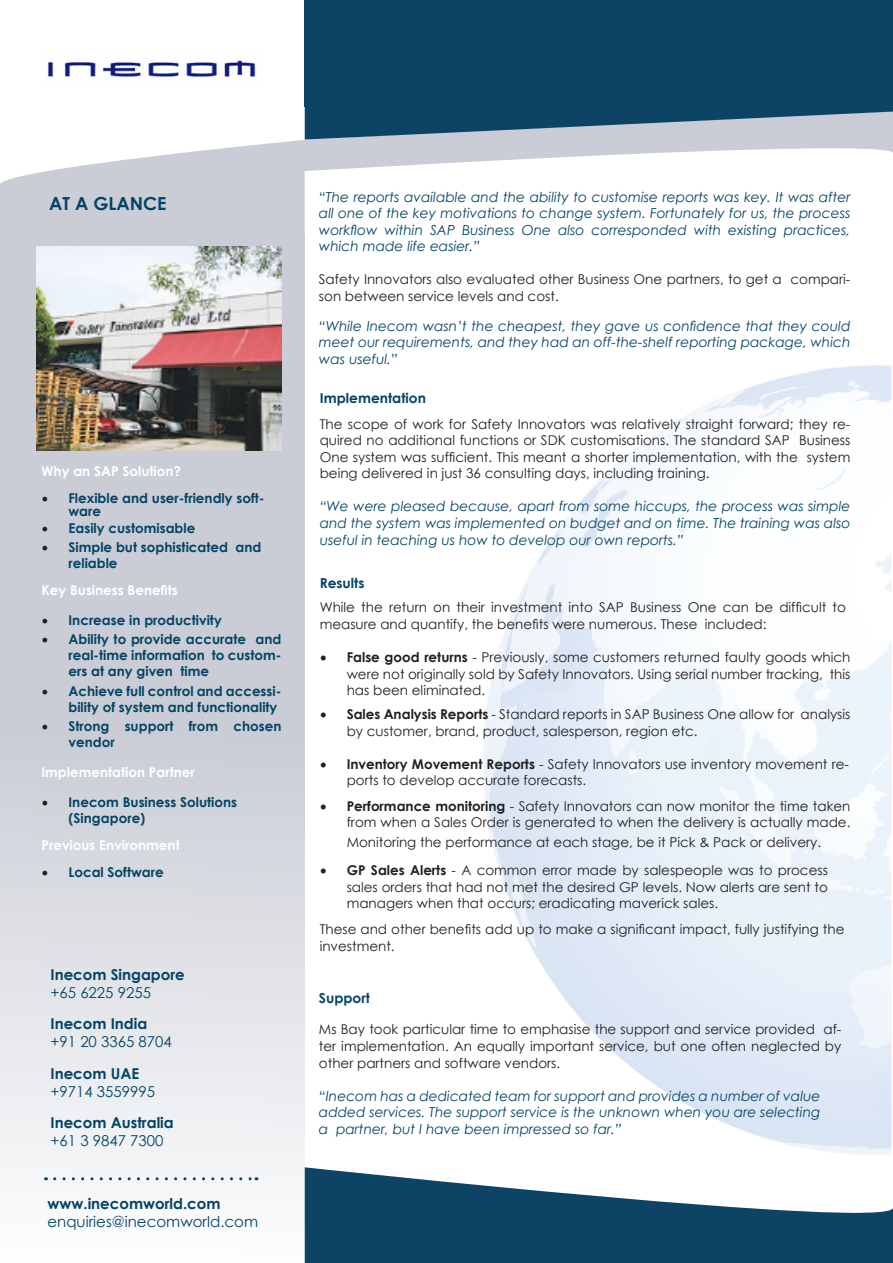
<style>
.page{position:relative;width:893px;height:1263px;background:#fff}
.page>*{position:absolute;margin:0;border:0;box-sizing:border-box;transform-origin:0 0}
.t1{font:700 18px "Century Gothic";color:#034365}
.Paragraph_Style19{font:700 15px "Century Gothic";color:#034466}
.Paragraph_Style1{font:15px "Century Gothic";color:#034466}
.Paragraph_Style20{font:15px "Century Gothic";color:#034466}
.Paragraph_Style1-2{font:italic 13.8px/16.5px "Century Gothic";color:#034466;text-align:justify}
.Paragraph_Style27{font:italic 13.8px/16.5px "Century Gothic";color:#034466;text-align:justify}
.Paragraph_Style32{font:italic 13.8px/16.5px "Century Gothic";color:#034466;text-align:justify}
.Paragraph_Style1-3{font:700 13.8px "Century Gothic";color:#034466}
.Paragraph_Style10{font:13.5px/16.5px "Century Gothic";color:#231f20;text-align:justify}
.t2{font:700 13.5px/16.2px "Century Gothic";color:#034466}
.Paragraph_Style28{font:13.5px/16.5px "Century Gothic";color:#231f20}
.Paragraph_Style26{font:13.5px/16.5px "Century Gothic";color:#231f20}
.Paragraph_Style31{font:13.5px/16.5px "Century Gothic";color:#231f20}
.Paragraph_Style2{font:700 13.5px "Century Gothic";color:#fff}
.s1{font-family:"Minion Pro";font-weight:400;font-size:18px;color:#231f20}
.s2{font-family:"Minion Pro";font-weight:700;font-size:18px}
.s3{font-weight:700}
</style>
<div class="page">
<div style="left:305px;top:0;width:588px;height:106px;background:#0d4365"></div>
<svg style="left:0;top:106px;width:893px;height:130px"></svg>
<svg style="left:305px;top:106px;width:588px;height:34px;background:#5d7d94"></svg>
<div style="left:0;top:236px;width:305px;height:1027px;background:linear-gradient(to bottom,#bec1cc,#f1f2f4)"></div>
<svg style="left:305px;top:1167px;width:588px;height:96px;fill:#0d4365"></svg>
<img style="left:468px;top:365px;width:425px;height:804px">
<img style="left:47px;top:60px;width:209px;height:17px">
<svg style="left:55px;top:1177px;width:202px;height:3px"></svg>
<img style="left:36px;top:246px;width:245px;height:205px">
<p class="t1" style="left:49px;top:190px;width:119px">AT A GLANCE</p>
<p class="Paragraph_Style1-2" style="left:319px;top:188px;width:533px">“The reports available and the ability to customise reports was key. It was after all one of the key motivations to change system. Fortunately for us, the process workflow within SAP Business One also corresponded with existing practices, which made life easier.”</p>
<p class="Paragraph_Style26" style="left:319px;top:271px;width:533px">Safety Innovators also evaluated other Business One partners, to get a compari&shy;son between service levels and cost.</p>
<p class="Paragraph_Style1-2" style="left:319px;top:317px;width:533px">“While Inecom wasn’t the cheapest, they gave us confidence that they could meet our requirements, and they had an off-the-shelf reporting package, which was useful.”</p>
<p class="Paragraph_Style2" style="left:41px;top:460px;width:141px">Why an SAP Solution?</p>
<p class="t2" style="left:68px;top:490px;width:198px;line-height:13.5px;text-indent:-27px"><span class="s1">•</span> Flexible and user-friendly soft&shy;ware</p>
<p class="t2" style="left:41px;top:519px;width:155px"><span class="s1">•</span> Easily customisable</p>
<p class="t2" style="left:68px;top:538px;width:195px;text-indent:-27px"><span class="s1">•</span> Simple but sophisticated and reliable</p>
<p class="Paragraph_Style2" style="left:41px;top:580px;width:138px">Key Business Benefits</p>
<p class="t2" style="left:41px;top:611px;width:182px"><span class="s1">•</span> Increase in productivity</p>
<p class="t2" style="left:68px;top:630px;width:214px;text-align:justify;text-indent:-27px"><span class="s1">•</span> Ability to provide accurate and real-time information to custom&shy;ers at any given time</p>
<p class="t2" style="left:41px;top:682px;width:241px;text-align:right"><span class="s1">•</span> Achieve full control and accessi&shy;bility of system and functionality</p>
<p class="t2" style="left:68px;top:717px;width:214px;text-indent:-27px"><span class="s1">•</span> Strong support from chosen vendor</p>
<p class="Paragraph_Style2" style="left:41px;top:762px;width:155px">Implementation Partner</p>
<p class="t2" style="left:68px;top:793px;width:170px;text-indent:-27px"><span class="s1">•</span> Inecom Business Solutions (Singapore)</p>
<p class="Paragraph_Style2" style="left:41px;top:835px;width:140px">Previous Environment</p>
<p class="t2" style="left:41px;top:863px;width:124px"><span class="s1">•</span> Local Software</p>
<p class="Paragraph_Style19" style="left:50px;top:963px;width:136px">Inecom Singapore</p>
<p class="Paragraph_Style20" style="left:50px;top:982px;width:102px">+65 6225 9255</p>
<p class="Paragraph_Style19" style="left:50px;top:1012px;width:98px">Inecom India</p>
<p class="Paragraph_Style20" style="left:50px;top:1031px;width:123px">+91 20 3365 8704</p>
<p class="Paragraph_Style19" style="left:50px;top:1062px;width:90px">Inecom UAE</p>
<p class="Paragraph_Style20" style="left:50px;top:1081px;width:106px">+9714 3559995</p>
<p class="Paragraph_Style19" style="left:50px;top:1111px;width:125px">Inecom Australia</p>
<p class="Paragraph_Style1" style="left:50px;top:1130px;width:114px">+61 3 9847 7300</p>
<p class="Paragraph_Style19" style="left:47px;top:1192px;width:175px">www.inecomworld.com</p>
<p class="Paragraph_Style1" style="left:47px;top:1211px;width:212px">enquiries@inecomworld.com</p>
<p class="Paragraph_Style1-3" style="left:320px;top:387px;width:107px">Implementation</p>
<p class="Paragraph_Style10" style="left:320px;top:415px;width:532px">The scope of work for Safety Innovators was relatively straight forward; they re&shy;quired no additional functions or SDK customisations. The standard SAP Business One system was sufficient. This meant a shorter implementation, with the system being delivered in just 36 consulting days, including training.</p>
<p class="Paragraph_Style27" style="left:320px;top:498px;width:532px">“We were pleased because, apart from some hiccups, the process was simple and the system was implemented on budget and on time. The training was also useful in teaching us how to develop our own reports.”</p>
<p class="Paragraph_Style1-3" style="left:320px;top:573px;width:46px">Results</p>
<p class="Paragraph_Style28" style="left:320px;top:599px;width:528px">While the return on their investment into SAP Business One can be difficult to measure and quantify, the benefits were numerous. These included:</p>
<p class="Paragraph_Style10" style="left:347px;top:649px;width:505px;text-indent:-27px"><span class="s2">•</span> <span class="s3">False good returns</span> - Previously, some customers returned faulty goods which were not originally sold by Safety Innovators. Using serial number tracking, this has been eliminated.</p>
<p class="Paragraph_Style10" style="left:347px;top:706px;width:505px;text-indent:-27px"><span class="s2">•</span> <span class="s3">Sales Analysis Reports</span> - Standard reports in SAP Business One allow for analysis by customer, brand, product, salesperson, region etc.</p>
<p class="Paragraph_Style10" style="left:347px;top:755px;width:504px;text-indent:-27px"><span class="s2">•</span> <span class="s3">Inventory Movement Reports</span> - Safety Innovators use inventory movement re&shy;ports to develop accurate forecasts.</p>
<p class="Paragraph_Style10" style="left:320px;top:797px;width:532px;text-align:right"><span class="s2">•</span> <span class="s3">Performance monitoring</span> - Safety Innovators can now monitor the time taken from when a Sales Order is generated to when the delivery is actually made.</p>
<p class="Paragraph_Style10" style="left:347px;top:833px;width:476px">Monitoring the performance at each stage, be it Pick &amp; Pack or delivery.</p>
<p class="Paragraph_Style10" style="left:347px;top:862px;width:483px;text-indent:-27px"><span class="s2">•</span> <span class="s3">GP Sales Alerts</span> - A common error made by salespeople was to process sales orders that had not met the desired GP levels. Now alerts are sent to managers when that occurs; eradicating maverick sales.</p>
<p class="Paragraph_Style31" style="left:320px;top:921px;width:526px">These and other benefits add up to make a significant impact, fully justifying the investment.</p>
<p class="Paragraph_Style1-3" style="left:319px;top:988px;width:53px">Support</p>
<p class="Paragraph_Style10" style="left:319px;top:1021px;width:524px">Ms Bay took particular time to emphasise the support and service provided af&shy;ter implementation. An equally important service, but one often neglected by other partners and software vendors.</p>
<p class="Paragraph_Style32" style="left:319px;top:1087px;width:503px">“Inecom has a dedicated team for support and provides a number of value added services. The support service is the unknown when you are selecting a partner, but I have been impressed so far.”</p>
</div>
